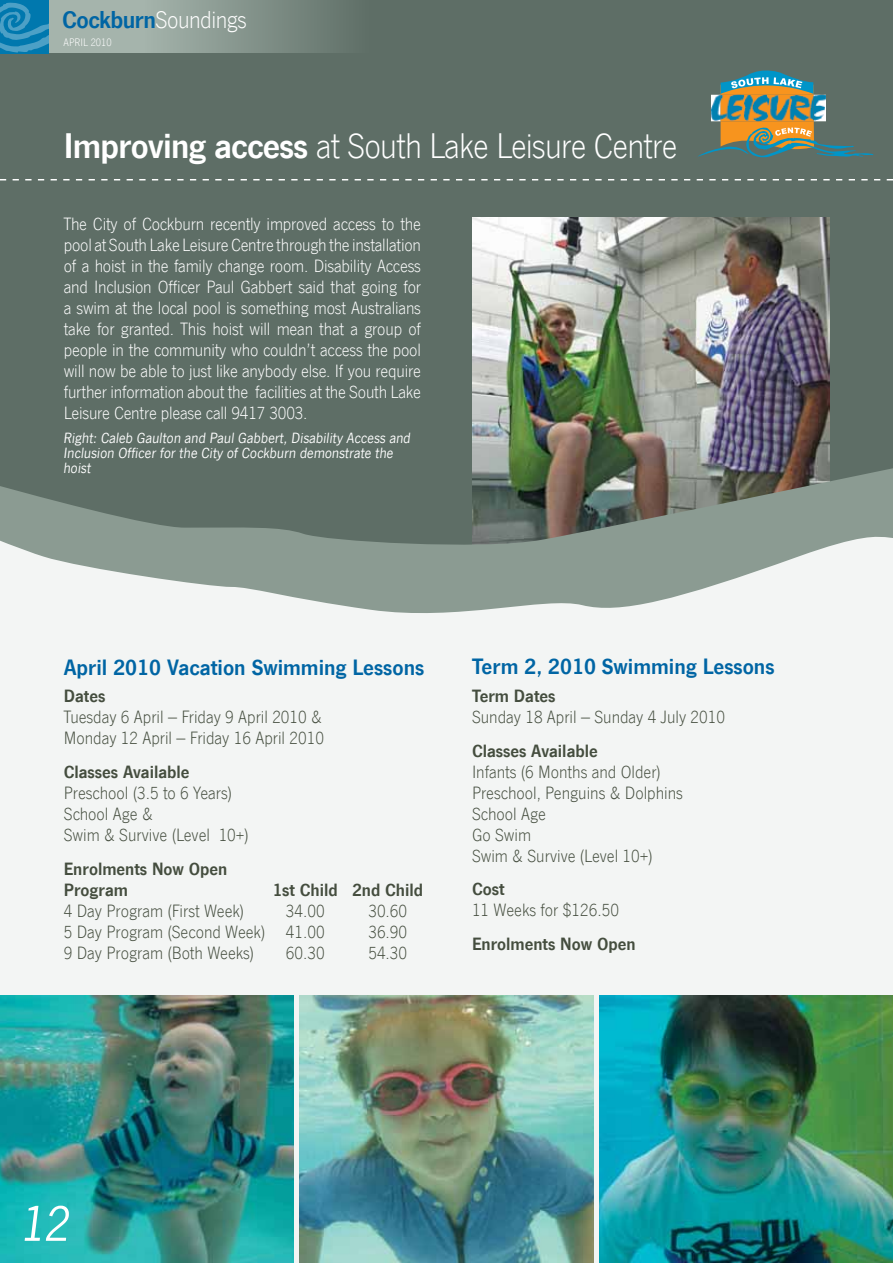
<style>
.page{position:relative;width:893px;height:1263px;background:#5e6e66}
.page>*{position:absolute;margin:0;border:0;box-sizing:border-box;transform-origin:0 0}
.t1{font:italic 51px "News Gothic Com";color:#fff}
.t2{font:300 36px "News Gothic Com";letter-spacing:-.02em;color:#fff}
.t3{font:300 24.75px "News Gothic Com";letter-spacing:-.02em;color:#fff}
.t4{font:700 22.5px "News Gothic Com";color:#0065a4}
.t5{font:300 18px/21px "News Gothic Com";letter-spacing:-.01em;color:#fff;text-align:justify}
.t6{font:300 18px/21px "News Gothic Com";color:#444d3e}
.t7{font:700 18px/21px "News Gothic Com";color:#444d3e}
.t8{font:italic 15px/15px "News Gothic Com";color:#fff}
.t9{font:300 10.95px "News Gothic Com";color:#fff}
.s1{font-weight:700;color:#0065a4}
.s2{font-weight:700}
</style>
<div class="page">
<img style="left:472px;top:218px;width:357px;height:207px">
<div style="left:0;top:613px;width:893px;height:650px;background:#f3f5f4"></div>
<img style="left:0;top:995px;width:293px;height:268px">
<svg style="left:0;top:179px;width:893px;height:1px"></svg>
<svg style="left:49px;top:0;width:288px;height:53px;background:#90a098"></svg>
<div style="left:0;top:0;width:49px;height:53px;background:#0078ae"></div>
<svg style="left:0;top:3px;width:49px;height:49px"></svg>
<svg style="left:0;top:425px;width:893px;height:188px"></svg>
<img style="left:300px;top:995px;width:293px;height:268px">
<img style="left:600px;top:995px;width:293px;height:268px">
<svg style="left:698px;top:70px;width:175px;height:87px"></svg>
<h3 class="t3" style="left:62px;top:7px;width:186px"><span class="s1">Cockburn</span>Soundings</h3>
<p class="t9" style="left:64px;top:36px;width:50px">APRIL 2010</p>
<h2 class="t2" style="left:64px;top:127px;width:615px"><span class="s2">Improving access</span> at South Lake Leisure Centre</h2>
<p class="t5" style="left:64px;top:214px;width:359px">The City of Cockburn recently improved access to the pool at South Lake Leisure Centre through the installation of a hoist in the family change room. Disability Access and Inclusion Officer Paul Gabbert said that going for a swim at the local pool is something most Australians take for granted. This hoist will mean that a group of people in the community who couldn’t access the pool will now be able to just like anybody else. If you require further information about the facilities at the South Lake Leisure Centre please call 9417 3003.</p>
<p class="t8" style="left:64px;top:430px;width:349px">Right: Caleb Gaulton and Paul Gabbert, Disability Access and<br>Inclusion Officer for the City of Cockburn demonstrate the hoist</p>
<p class="t4" style="left:64px;top:654px;width:362px">April 2010 Vacation Swimming Lessons</p>
<p class="t7" style="left:64px;top:685px;width:43px">Dates</p>
<p class="t6" style="left:64px;top:707px;width:262px">Tuesday 6 April – Friday 9 April 2010 &amp;<br>Monday 12 April – Friday 16 April 2010</p>
<p class="t7" style="left:64px;top:761px;width:127px">Classes Available</p>
<p class="t6" style="left:64px;top:782px;width:187px">Preschool (3.5 to 6 Years)<br>School Age &amp;<br>Swim &amp; Survive (Level 10+)</p>
<p class="t7" style="left:64px;top:858px;width:165px">Enrolments Now Open<br>Program</p>
<p class="t7" style="left:273px;top:879px;width:152px">1st Child 2nd Child</p>
<p class="t6" style="left:64px;top:900px;width:182px">4 Day Program (First Week)</p>
<p class="t6" style="left:286px;top:900px;width:40px">34.00</p>
<p class="t6" style="left:368px;top:900px;width:40px">30.60</p>
<p class="t6" style="left:64px;top:921px;width:262px">5 Day Program (Second Week) 41.00</p>
<p class="t6" style="left:368px;top:921px;width:40px">36.90</p>
<p class="t6" style="left:64px;top:942px;width:192px">9 Day Program (Both Weeks)</p>
<p class="t6" style="left:286px;top:942px;width:40px">60.30</p>
<p class="t6" style="left:368px;top:942px;width:40px">54.30</p>
<p class="t4" style="left:472px;top:654px;width:304px">Term 2, 2010 Swimming Lessons</p>
<p class="t7" style="left:472px;top:685px;width:85px">Term Dates</p>
<p class="t6" style="left:472px;top:706px;width:255px">Sunday 18 April – Sunday 4 July 2010</p>
<p class="t7" style="left:472px;top:740px;width:127px">Classes Available</p>
<p class="t6" style="left:472px;top:761px;width:212px">Infants (6 Months and Older)<br>Preschool, Penguins &amp; Dolphins<br>School Age<br>Go Swim<br>Swim &amp; Survive (Level 10+)</p>
<p class="t7" style="left:472px;top:879px;width:34px">Cost</p>
<p class="t6" style="left:472px;top:900px;width:148px">11 Weeks for $126.50</p>
<p class="t7" style="left:472px;top:933px;width:165px">Enrolments Now Open</p>
<h1 class="t1" style="left:21px;top:1196px;width:51px">12</h1>
</div>
